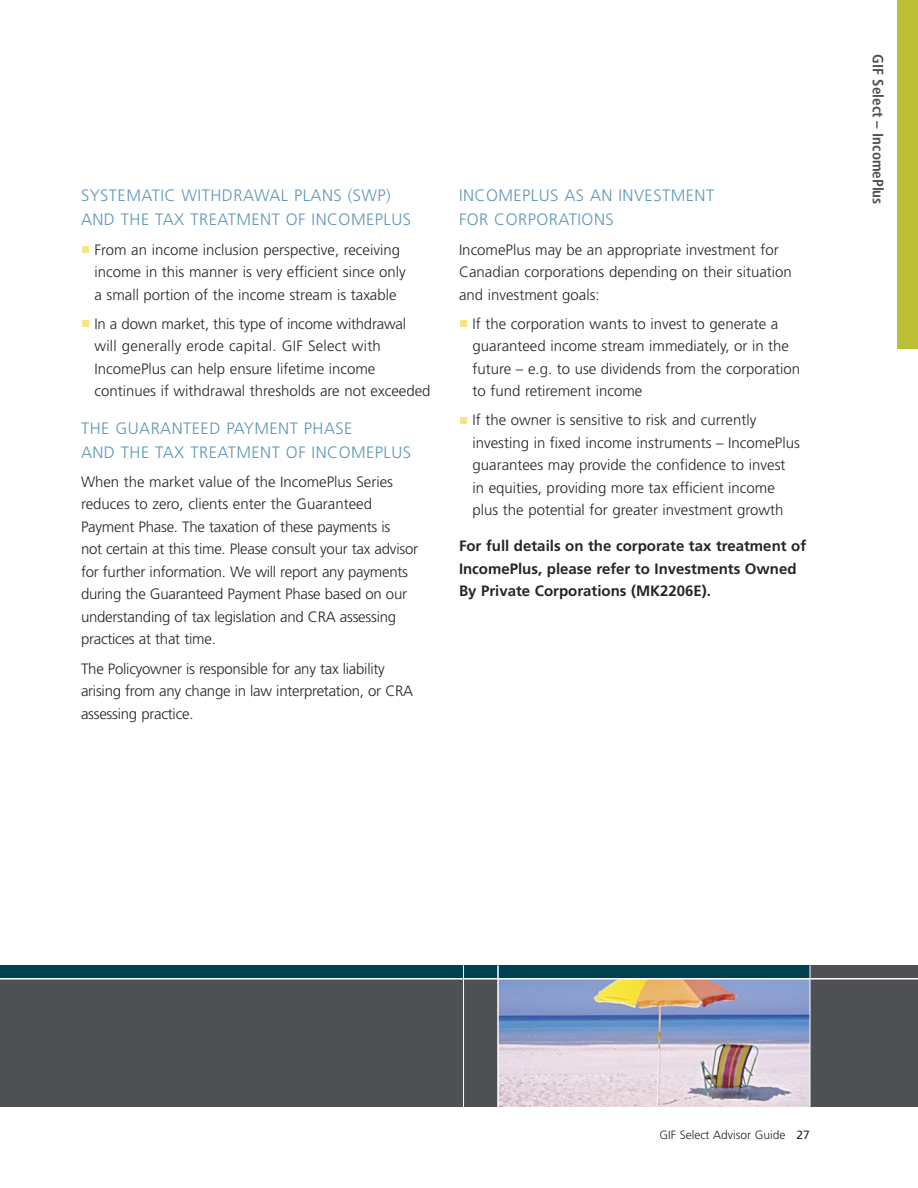
<style>
.page{position:relative;width:918px;height:1188px;background:#fff}
.page>*{position:absolute;margin:0;border:0;box-sizing:border-box;transform-origin:0 0}
.t1{font:300 16.5px/24px "Frutiger";letter-spacing:.03em;color:#6097b7}
.t2{font:300 15px/22.5px "Frutiger";color:#272627}
.t3{font:700 15px/22.5px "Frutiger";color:#272627}
.t4{font:700 condensed 15px "Frutiger";color:#4e5054}
.t5{font:300 12px "Frutiger";color:#272627}
.s1{font-weight:400}
</style>
<div class="page">
<div style="left:898px;top:0;width:20px;height:348px;background:#bbc037"></div>
<div style="left:460px;top:417px;width:7px;height:7px;background:#fae28a"></div>
<div style="left:460px;top:321px;width:7px;height:6px;background:#fae28a"></div>
<div style="left:82px;top:321px;width:7px;height:6px;background:#fae28a"></div>
<div style="left:82px;top:246px;width:7px;height:7px;background:#fae28a"></div>
<div style="left:0;top:965px;width:918px;height:142px;background:#4e5054"></div>
<div style="left:0;top:965px;width:810px;height:14px;background:#004053"></div>
<img style="left:499px;top:980px;width:311px;height:127px">
<hr style="left:810px;top:965px;width:1px;height:142px;background:#fff">
<hr style="left:463px;top:965px;width:1px;height:142px;background:#fff">
<hr style="left:497px;top:965px;width:2px;height:142px;background:#fff">
<hr style="left:0;top:978px;width:918px;height:2px;background:#fff">
<p class="t1" style="left:81px;top:185px;width:332px">SYSTEMATIC WITHDRAWAL PLANS (SWP)<br>AND THE TAX TREATMENT OF INCOMEPLUS</p>
<p class="t2" style="left:94px;top:239px;width:313px">From an income inclusion perspective, receiving income in this manner is very efficient since only a small portion of the income stream is taxable</p>
<p class="t2" style="left:94px;top:313px;width:338px">In a down market, this type of income withdrawal will generally erode capital. GIF Select with IncomePlus can help ensure lifetime income continues if withdrawal thresholds are not exceeded</p>
<p class="t1" style="left:81px;top:417px;width:332px">THE GUARANTEED PAYMENT PHASE<br>AND THE TAX TREATMENT OF INCOMEPLUS</p>
<p class="t2" style="left:81px;top:472px;width:339px">When the market value of the IncomePlus Series reduces to zero, clients enter the Guaranteed Payment Phase. The taxation of these payments is<br>not certain at this time. Please consult your tax advisor for further information. We will report any payments during the Guaranteed Payment Phase based on our understanding of tax legislation and CRA assessing practices at that time.</p>
<p class="t2" style="left:81px;top:658px;width:334px">The Policyowner is responsible for any tax liability arising from any change in law interpretation, or CRA assessing practice.</p>
<p class="t1" style="left:459px;top:185px;width:257px">INCOMEPLUS AS AN INVESTMENT<br>FOR CORPORATIONS</p>
<p class="t2" style="left:459px;top:239px;width:334px">IncomePlus may be an appropriate investment for<br>Canadian corporations depending on their situation and investment goals:</p>
<p class="t2" style="left:472px;top:313px;width:329px">If the corporation wants to invest to generate a guaranteed income stream immediately, or in the future – e.g. to use dividends from the corporation to fund retirement income</p>
<p class="t2" style="left:472px;top:410px;width:329px">If the owner is sensitive to risk and currently investing in fixed income instruments – IncomePlus guarantees may provide the confidence to invest in equities, providing more tax efficient income plus the potential for greater investment growth</p>
<p class="t3" style="left:459px;top:536px;width:349px">For full details on the corporate tax treatment of<br>IncomePlus, please refer to Investments Owned<br>By Private Corporations (MK2206E).</p>
<p class="t4" style="left:884px;top:54px;width:152px;rotate:90deg">GIF Select – IncomePlus</p>
<p class="t5" style="left:659px;top:1130px;width:152px">GIF Select Advisor Guide <span class="s1">27</span></p>
</div>
